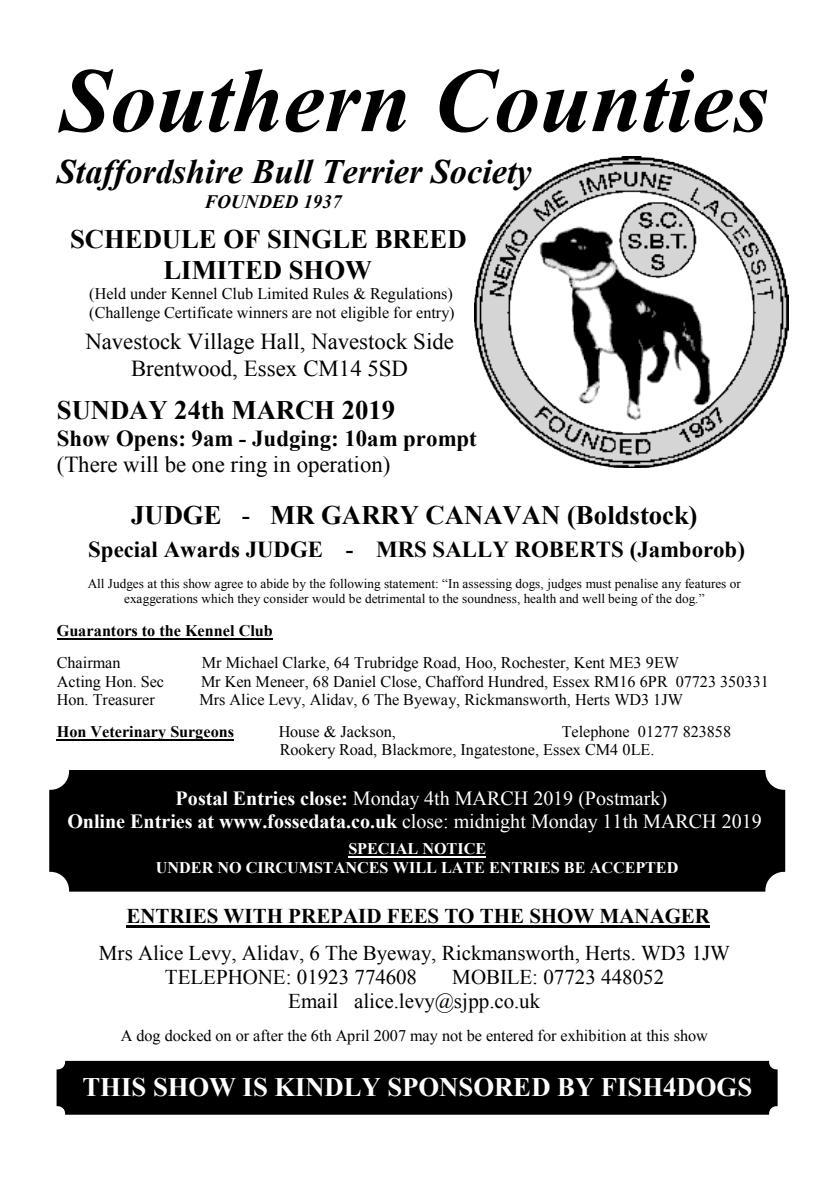
<style>
.page{position:relative;width:840px;height:1191px;background:#fff}
.page>*{position:absolute;margin:0;border:0;box-sizing:border-box;transform-origin:0 0}
.t1{font:italic 700 91.2px "Times New Roman";color:#000}
.t2{font:italic 700 34.2px "Times New Roman";color:#000}
.t3{font:700 26.6px/30.6px "Times New Roman";color:#000;text-align:center}
.t4{font:700 26.6px "Times New Roman";color:#fff}
.t5{font:22.8px/26.2px "Times New Roman";color:#000;text-align:center}
.t6{font:700 22.8px "Times New Roman";color:#000}
.t7{font:21px/24px "Times New Roman";color:#000}
.t8{font:700 21px "Times New Roman";letter-spacing:-.005em;color:#000}
.t9{font:20px/22.8px "Times New Roman";letter-spacing:-.005em;color:#fff}
.t10{font:italic 700 19px "Times New Roman";color:#000}
.t11{font:16.2px/18.8px "Times New Roman";letter-spacing:-.005em;color:#000}
.t12{font:700 16.2px/18.8px "Times New Roman";letter-spacing:-.005em;color:#fff;text-align:center}
.t13{font:700 16.2px "Times New Roman";letter-spacing:-.005em;color:#000}
.t14{font:13.2px/15.2px "Times New Roman";color:#000;text-align:center}
.s1{font-weight:400}
.s2{font-weight:700}
</style>
<div class="page">
<img style="left:474px;top:157px;width:314px;height:311px">
<hr style="left:57px;top:638px;width:215px;height:1px;background:#000">
<hr style="left:57px;top:739px;width:177px;height:1px;background:#000">
<hr style="left:126px;top:925px;width:583px;height:2px;background:#000">
<div style="left:57px;top:1060px;width:720px;height:54px;background:#000;border:3px solid #000;border-radius:8px"></div>
<div style="left:49px;top:770px;width:735px;height:121px;background:#000;border:3px solid #000;border-radius:20px"></div>
<hr style="left:348px;top:856px;width:138px;height:1px;background:#fff">
<h1 class="t1" style="left:60px;top:37px;width:709px">Southern Counties</h1>
<h2 class="t2" style="left:57px;top:148px;width:476px">Staffordshire Bull Terrier Society</h2>
<p class="t10" style="left:204px;top:188px;width:138px">FOUNDED 1937</p>
<h3 class="t3" style="left:70px;top:223px;width:398px">SCHEDULE OF SINGLE BREED<br>LIMITED SHOW</h3>
<p class="t11" style="left:89px;top:284px;width:366px">(Held under Kennel Club Limited Rules &amp; Regulations) (Challenge Certificate winners are not eligible for entry)</p>
<h3 class="t5" style="left:85px;top:328px;width:370px">Navestock Village Hall, Navestock Side<br>Brentwood, Essex CM14 5SD</h3>
<h3 class="t3" style="left:57px;top:394px;width:340px">SUNDAY 24th MARCH 2019</h3>
<h3 class="t6" style="left:57px;top:422px;width:421px">Show Opens: 9am - Judging: 10am prompt</h3>
<h3 class="t5" style="left:57px;top:451px;width:335px">(There will be one ring in operation)</h3>
<h3 class="t3" style="left:131px;top:498px;width:567px">JUDGE <span class="s1">-</span> MR GARRY CANAVAN (Boldstock)</h3>
<h3 class="t6" style="left:88px;top:533px;width:658px">Special Awards JUDGE - MRS SALLY ROBERTS (Jamborob)</h3>
<p class="t14" style="left:88px;top:575px;width:654px">All Judges at this show agree to abide by the following statement: “In assessing dogs, judges must penalise any features or exaggerations which they consider would be detrimental to the soundness, health and well being of the dog.”</p>
<p class="t13" style="left:57px;top:619px;width:217px">Guarantors to the Kennel Club</p>
<p class="t11" style="left:57px;top:653px;width:65px">Chairman</p>
<p class="t11" style="left:202px;top:653px;width:478px">Mr Michael Clarke, 64 Trubridge Road, Hoo, Rochester, Kent ME3 9EW</p>
<p class="t11" style="left:57px;top:671px;width:109px">Acting Hon. Sec</p>
<p class="t11" style="left:201px;top:671px;width:569px">Mr Ken Meneer, 68 Daniel Close, Chafford Hundred, Essex RM16 6PR 07723 350331</p>
<p class="t11" style="left:57px;top:690px;width:99px">Hon. Treasurer</p>
<p class="t11" style="left:199px;top:690px;width:484px">Mrs Alice Levy, Alidav, 6 The Byeway, Rickmansworth, Herts WD3 1JW</p>
<p class="t13" style="left:57px;top:720px;width:178px">Hon Veterinary Surgeons</p>
<p class="t11" style="left:278px;top:722px;width:119px">House &amp; Jackson,</p>
<p class="t11" style="left:280px;top:722px;width:452px;text-indent:282px">Telephone 01277 823858<br>Rookery Road, Blackmore, Ingatestone, Essex CM4 0LE.</p>
<p class="t9" style="left:67px;top:787px;width:695px;text-indent:108px"><span class="s2">Postal Entries close:</span> Monday 4th MARCH 2019 (Postmark)<br><span class="s2">Online Entries at www.fossedata.co.uk</span> close: midnight Monday 11th MARCH 2019</p>
<p class="t12" style="left:156px;top:839px;width:523px">SPECIAL NOTICE<br>UNDER NO CIRCUMSTANCES WILL LATE ENTRIES BE ACCEPTED</p>
<p class="t8" style="left:126px;top:901px;width:584px">ENTRIES WITH PREPAID FEES TO THE SHOW MANAGER</p>
<p class="t7" style="left:165px;top:940px;width:566px;text-indent:-66px">Mrs Alice Levy, Alidav, 6 The Byeway, Rickmansworth, Herts. WD3 1JW<br>TELEPHONE: 01923 774608</p>
<p class="t7" style="left:288px;top:964px;width:377px;text-indent:164px">MOBILE: 07723 448052<br>Email alice.levy@sjpp.co.uk</p>
<p class="t11" style="left:121px;top:1026px;width:588px">A dog docked on or after the 6th April 2007 may not be entered for exhibition at this show</p>
<h3 class="t4" style="left:82px;top:1068px;width:671px">THIS SHOW IS KINDLY SPONSORED BY FISH4DOGS</h3>
</div>
